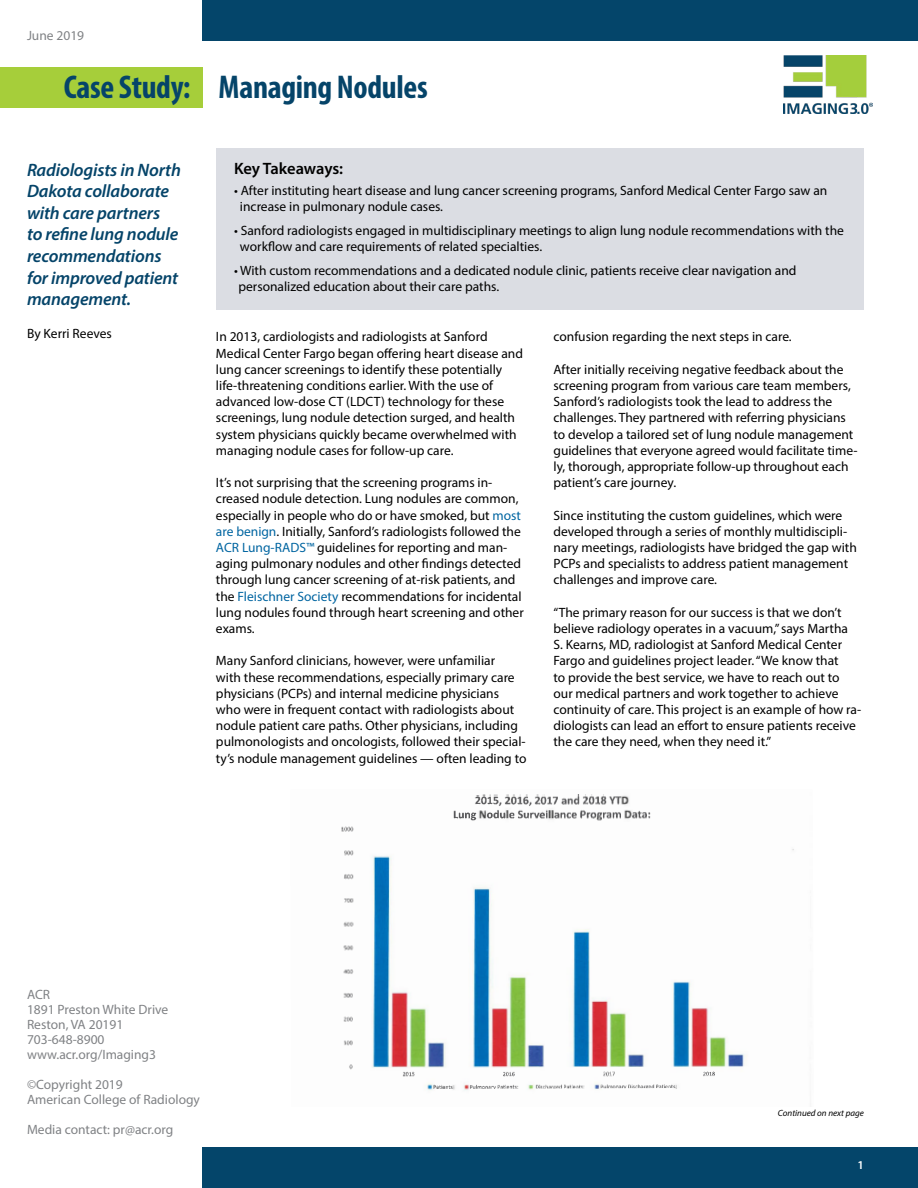
<style>
.page{position:relative;width:918px;height:1188px;background:#fff}
.page>*{position:absolute;margin:0;border:0;box-sizing:border-box;transform-origin:0 0}
.t1{font:700 condensed 33px "Myriad Pro";letter-spacing:-.01em;color:#054469}
.t2{font:italic 600 18px/21.6px "Myriad Pro";letter-spacing:-.01em;color:#054469}
.t3{font:600 16.5px "Myriad Pro";letter-spacing:-.01em;color:#000}
.t4{font:13.5px/16.2px "Myriad Pro";color:#000}
.t5{font:13.5px/15px "Myriad Pro";color:#808285}
.t6{font:600 12px "Myriad Pro";color:#fff}
.t7{font:italic 9px "Myriad Pro";color:#000}
.s1{color:#0065a1}
</style>
<div class="page">
<div style="left:202px;top:0;width:716px;height:40px;background:#04456a"></div>
<div style="left:0;top:68px;width:202px;height:40px;background:#a6ce3a"></div>
<div style="left:202px;top:1148px;width:716px;height:40px;background:#04456a"></div>
<img style="left:784px;top:55px;width:88px;height:59px">
<div style="left:216px;top:148px;width:648px;height:162px;background:#dbdde3"></div>
<img style="left:341px;top:794px;width:374px;height:295px">
<p class="t5" style="left:27px;top:28px;width:59px">June 2019</p>
<h1 class="t1" style="left:64px;top:67px;width:365px">Case Study: Managing Nodules</h1>
<h2 class="t2" style="left:27px;top:158px;width:155px">Radiologists in North<br>Dakota collaborate with care partners<br>to refine lung nodule recommendations for improved patient management.</h2>
<p class="t4" style="left:27px;top:325px;width:86px">By Kerri Reeves</p>
<p class="t3" style="left:234px;top:158px;width:111px">Key Takeaways:</p>
<p class="t4" style="left:240px;top:182px;width:589px;text-indent:-6px">• After instituting heart disease and lung cancer screening programs, Sanford Medical Center Fargo saw an increase in pulmonary nodule cases.</p>
<p class="t4" style="left:240px;top:222px;width:605px;text-indent:-6px">• Sanford radiologists engaged in multidisciplinary meetings to align lung nodule recommendations with the workflow and care requirements of related specialties.</p>
<p class="t4" style="left:238px;top:262px;width:560px;text-indent:-4px">• With custom recommendations and a dedicated nodule clinic, patients receive clear navigation and personalized education about their care paths.</p>
<p class="t4" style="left:216px;top:329px;width:309px">In 2013, cardiologists and radiologists at Sanford Medical Center Fargo began offering heart disease and lung cancer screenings to identify these potentially life-threatening conditions earlier. With the use of advanced low-dose CT (LDCT) technology for these screenings, lung nodule detection surged, and health system physicians quickly became overwhelmed with managing nodule cases for follow-up care.</p>
<p class="t4" style="left:216px;top:474px;width:309px">It’s not surprising that the screening programs in&shy;creased nodule detection. Lung nodules are common, especially in people who do or have smoked, but <span class="s1">most are benign</span>. Initially, Sanford’s radiologists followed the <span class="s1">ACR Lung-RADS™</span> guidelines for reporting and man&shy;aging pulmonary nodules and other findings detected through lung cancer screening of at-risk patients, and the <span class="s1">Fleischner Society</span> recommendations for incidental lung nodules found through heart screening and other exams.</p>
<p class="t4" style="left:216px;top:653px;width:312px">Many Sanford clinicians, however, were unfamiliar<br>with these recommendations, especially primary care physicians (PCPs) and internal medicine physicians who were in frequent contact with radiologists about nodule patient care paths. Other physicians, including pulmonologists and oncologists, followed their special&shy;ty’s nodule management guidelines — often leading to</p>
<p class="t4" style="left:553px;top:329px;width:240px">confusion regarding the next steps in care.</p>
<p class="t4" style="left:553px;top:361px;width:306px">After initially receiving negative feedback about the screening program from various care team members, Sanford’s radiologists took the lead to address the challenges. They partnered with referring physicians to develop a tailored set of lung nodule management guidelines that everyone agreed would facilitate time&shy;ly, thorough, appropriate follow-up throughout each patient’s care journey.</p>
<p class="t4" style="left:553px;top:507px;width:305px">Since instituting the custom guidelines, which were developed through a series of monthly multidiscipli&shy;nary meetings, radiologists have bridged the gap with PCPs and specialists to address patient management challenges and improve care.</p>
<p class="t4" style="left:553px;top:604px;width:309px">“The primary reason for our success is that we don’t believe radiology operates in a vacuum,” says Martha<br>S. Kearns, MD, radiologist at Sanford Medical Center Fargo and guidelines project leader. “We know that<br>to provide the best service, we have to reach out to our medical partners and work together to achieve continuity of care. This project is an example of how ra&shy;diologists can lead an effort to ensure patients receive the care they need, when they need it.”</p>
<p class="t5" style="left:27px;top:987px;width:143px">ACR<br>1891 Preston White Drive<br>Reston, VA 20191<br>703-648-8900 www.acr.org/Imaging3</p>
<p class="t5" style="left:27px;top:1077px;width:175px">©Copyright 2019<br>American College of Radiology</p>
<p class="t5" style="left:27px;top:1122px;width:148px">Media contact: pr@acr.org</p>
<p class="t7" style="left:778px;top:1107px;width:88px">Continued on next page</p>
<p class="t6" style="left:858px;top:1157px;width:8px">1</p>
</div>
